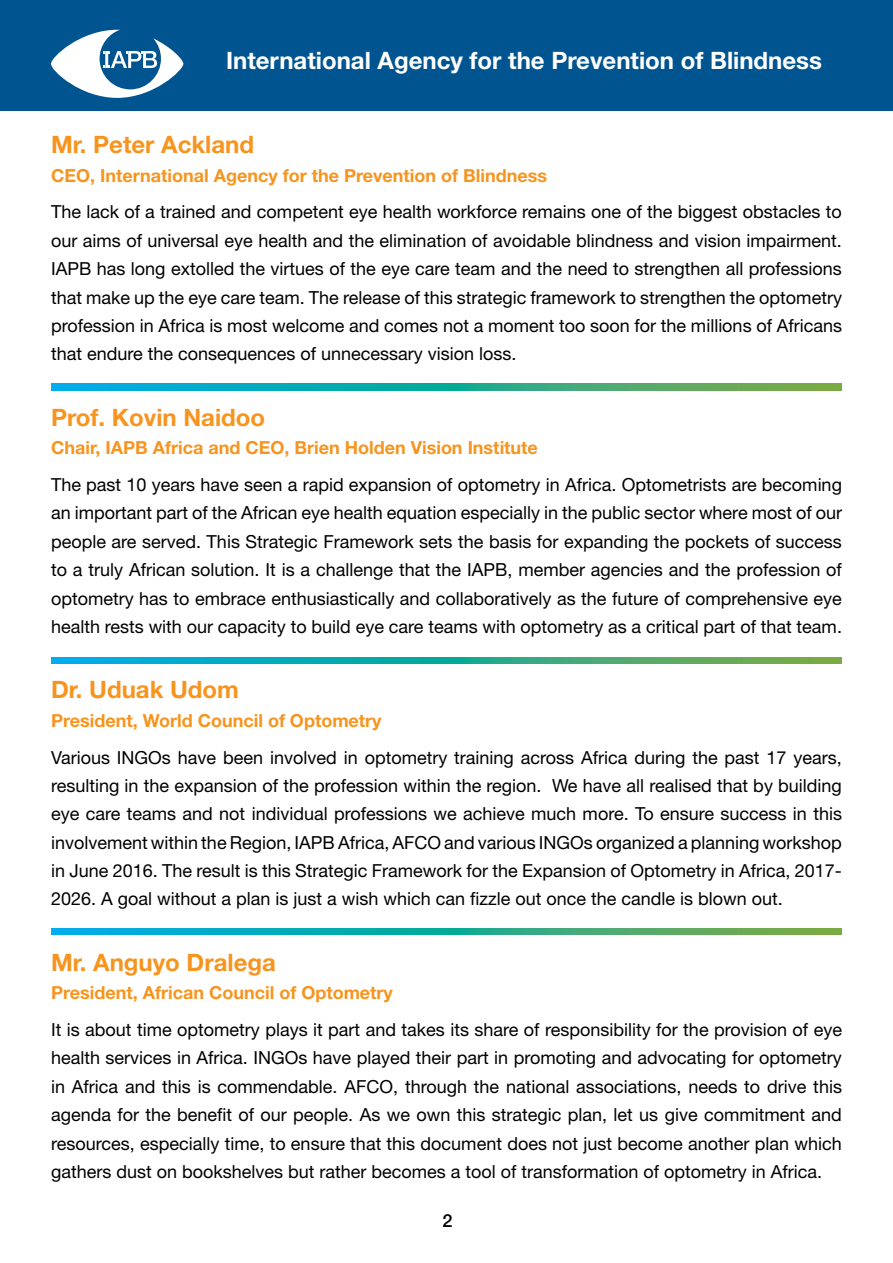
<style>
.page{position:relative;width:893px;height:1263px;background:#fff}
.page>*{position:absolute;margin:0;border:0;box-sizing:border-box;transform-origin:0 0}
.t1{font:700 24px "Helvetica Neue LT Std";color:#f7941e}
.t2{font:700 24px "Helvetica Neue LT Std";color:#fff}
.t3{font:18px/28.3px "Helvetica Neue LT Std";color:#000;text-align:justify}
.t4{font:700 18px "Helvetica Neue LT Std";color:#f7941e}
.t5{font:500 18px "Helvetica Neue LT Std";color:#000}
</style>
<div class="page">
<div style="left:0;top:0;width:893px;height:111px;background:#005591"></div>
<svg style="left:51px;top:30px;width:132px;height:68px"></svg>
<svg style="left:51px;top:384px;width:791px;height:6px"></svg>
<svg style="left:51px;top:657px;width:791px;height:7px"></svg>
<svg style="left:51px;top:928px;width:791px;height:6px"></svg>
<h1 class="t2" style="left:226px;top:46px;width:597px">International Agency for the Prevention of Blindness</h1>
<h1 class="t1" style="left:51px;top:130px;width:205px">Mr. Peter Ackland</h1>
<p class="t4" style="left:51px;top:164px;width:497px">CEO, International Agency for the Prevention of Blindness</p>
<p class="t3" style="left:51px;top:198px;width:792px">The lack of a trained and competent eye health workforce remains one of the biggest obstacles to our aims of universal eye health and the elimination of avoidable blindness and vision impairment.<br>IAPB has long extolled the virtues of the eye care team and the need to strengthen all professions that make up the eye care team. The release of this strategic framework to strengthen the optometry profession in Africa is most welcome and comes not a moment too soon for the millions of Africans that endure the consequences of unnecessary vision loss.</p>
<h1 class="t1" style="left:51px;top:402px;width:216px">Prof. Kovin Naidoo</h1>
<p class="t4" style="left:51px;top:437px;width:488px">Chair, IAPB Africa and CEO, Brien Holden Vision Institute</p>
<p class="t3" style="left:51px;top:470px;width:792px">The past 10 years have seen a rapid expansion of optometry in Africa. Optometrists are becoming an important part of the African eye health equation especially in the public sector where most of our people are served. This Strategic Framework sets the basis for expanding the pockets of success to a truly African solution. It is a challenge that the IAPB, member agencies and the profession of optometry has to embrace enthusiastically and collaboratively as the future of comprehensive eye health rests with our capacity to build eye care teams with optometry as a critical part of that team.</p>
<h1 class="t1" style="left:51px;top:675px;width:190px">Dr. Uduak Udom</h1>
<p class="t4" style="left:51px;top:709px;width:332px">President, World Council of Optometry</p>
<p class="t3" style="left:51px;top:743px;width:792px">Various INGOs have been involved in optometry training across Africa during the past 17 years, resulting in the expansion of the profession within the region. We have all realised that by building eye care teams and not individual professions we achieve much more. To ensure success in this involvement within the Region, IAPB Africa, AFCO and various INGOs organized a planning workshop in June 2016. The result is this Strategic Framework for the Expansion of Optometry in Africa, 2017- 2026. A goal without a plan is just a wish which can fizzle out once the candle is blown out.</p>
<h1 class="t1" style="left:51px;top:947px;width:226px">Mr. Anguyo Dralega</h1>
<p class="t4" style="left:51px;top:981px;width:343px">President, African Council of Optometry</p>
<p class="t3" style="left:51px;top:1015px;width:792px">It is about time optometry plays it part and takes its share of responsibility for the provision of eye health services in Africa. INGOs have played their part in promoting and advocating for optometry in Africa and this is commendable. AFCO, through the national associations, needs to drive this agenda for the benefit of our people. As we own this strategic plan, let us give commitment and resources, especially time, to ensure that this document does not just become another plan which gathers dust on bookshelves but rather becomes a tool of transformation of optometry in Africa.</p>
<p class="t5" style="left:443px;top:1210px;width:12px">2</p>
</div>
